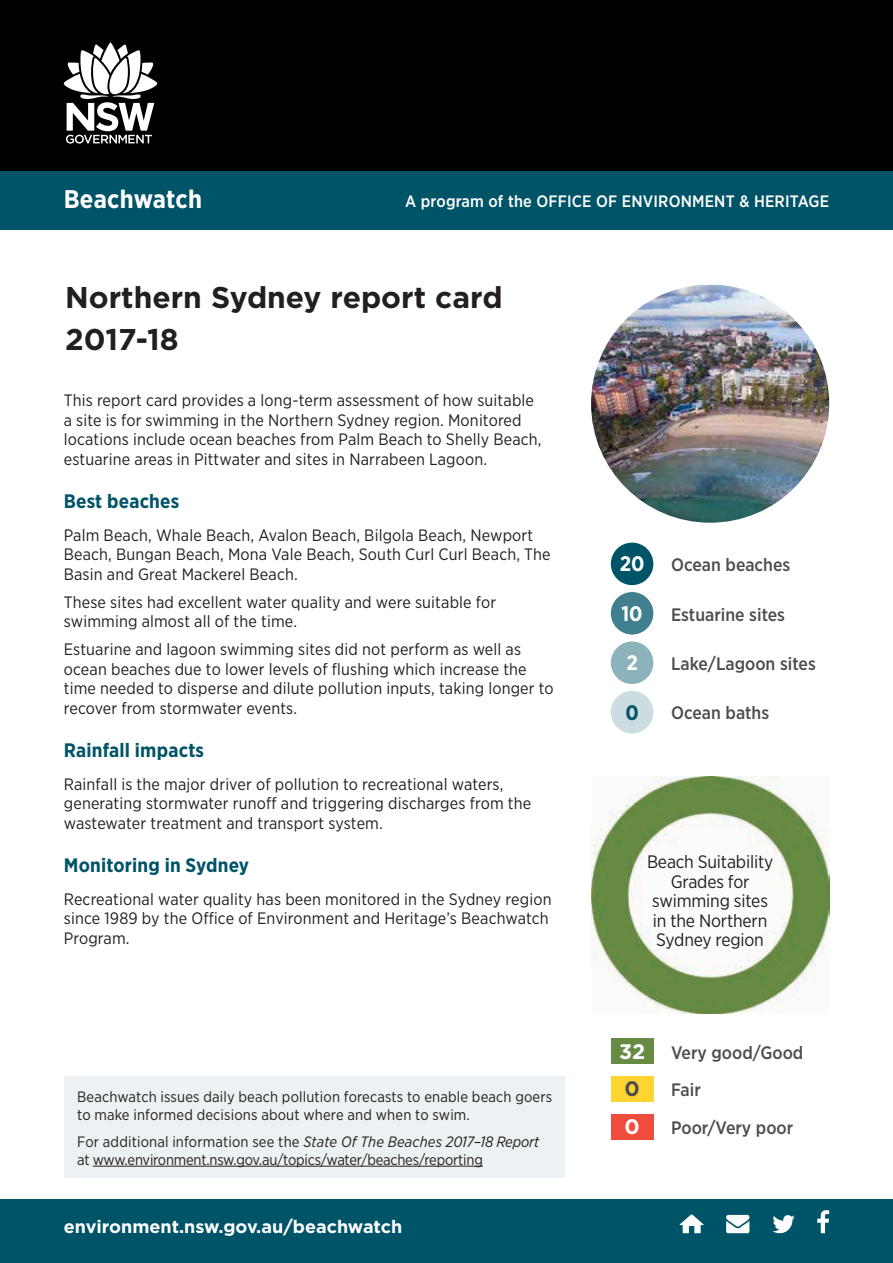
<style>
.page{position:relative;width:893px;height:1263px;background:#fff}
.page>*{position:absolute;margin:0;border:0;box-sizing:border-box;transform-origin:0 0}
._04_Heading_1{font:700 30px "Gotham";color:#231f20}
.t1{font:700 25.5px "Gotham Narrow";letter-spacing:.01em;color:#fff}
.t2{font:700 21px "Gotham Narrow";color:#fff}
.t3{font:700 21px "Gotham";color:#fff}
.t4{font:700 21px "Gotham Narrow";color:#005468}
.t5{font:700 21px "Gotham";color:#4d4d4f}
._06_Heading_3{font:700 19.5px "Gotham Narrow";letter-spacing:.01em;color:#005468}
.t6{font:500 18px "Gotham Narrow";color:#4d4d4f}
.t7{font:18px/19.5px "Gotham Narrow";letter-spacing:-.01em;color:#231f20;text-align:center}
.t8{font:700 18px "Gotham";color:#fff}
._08_Body_copy{font:16.5px/19.5px "Gotham Narrow";letter-spacing:.01em;color:#231f20}
.t9{font:500 16.5px "Gotham Narrow";letter-spacing:.01em;color:#fff}
.t10{font:15px/18px "Gotham Narrow";letter-spacing:-.015em;color:#231f20}
.t11{font:15px/18px "Gotham Narrow";letter-spacing:.01em;color:#231f20}
.s1{font-style:italic}
</style>
<div class="page">
<div style="left:0;top:1199px;width:893px;height:64px;background:#005468"></div>
<div style="left:0;top:0;width:893px;height:171px;background:#000"></div>
<svg style="left:64px;top:43px;width:93px;height:101px"></svg>
<div style="left:0;top:171px;width:893px;height:59px;background:#005468"></div>
<div style="left:64px;top:1077px;width:501px;height:101px;background:#ecf2f4"></div>
<hr style="left:93px;top:1166px;width:390px;height:1px;background:#231f20">
<svg style="left:680px;top:1214px;width:24px;height:19px"></svg>
<svg style="left:726px;top:1215px;width:23px;height:18px"></svg>
<svg style="left:772px;top:1215px;width:23px;height:18px"></svg>
<svg style="left:817px;top:1210px;width:12px;height:23px"></svg>
<img style="left:591px;top:776px;width:238px;height:238px">
<div style="left:611px;top:1114px;width:42px;height:25px;background:#f04c3e"></div>
<div style="left:611px;top:1076px;width:42px;height:26px;background:#ffd431"></div>
<div style="left:611px;top:1039px;width:42px;height:25px;background:#668b43"></div>
<div style="left:611px;top:543px;width:42px;height:42px;background:#005468;border-radius:50%"></div>
<div style="left:611px;top:592px;width:42px;height:42px;background:#407f8e;border-radius:50%"></div>
<div style="left:611px;top:641px;width:42px;height:43px;background:#8cb2bb;border-radius:50%"></div>
<div style="left:611px;top:691px;width:42px;height:42px;background:#ccdde1;border-radius:50%"></div>
<img style="left:591px;top:285px;width:238px;height:238px;border-radius:117px">
<h2 class="t1" style="left:64px;top:182px;width:140px">Beachwatch</h2>
<p class="t9" style="left:405px;top:191px;width:425px">A program of the OFFICE OF ENVIRONMENT &amp; HERITAGE</p>
<p class="_04_Heading_1" style="left:65px;top:278px;width:439px">Northern Sydney report card</p>
<p class="_04_Heading_1" style="left:65px;top:319px;width:115px">2017-18</p>
<p class="_08_Body_copy" style="left:64px;top:390px;width:479px">This report card provides a long-term assessment of how suitable a site is for swimming in the Northern Sydney region. Monitored locations include ocean beaches from Palm Beach to Shelly Beach, estuarine areas in Pittwater and sites in Narrabeen Lagoon.</p>
<p class="_06_Heading_3" style="left:64px;top:489px;width:117px">Best beaches</p>
<p class="_08_Body_copy" style="left:64px;top:525px;width:488px">Palm Beach, Whale Beach, Avalon Beach, Bilgola Beach, Newport<br>Beach, Bungan Beach, Mona Vale Beach, South Curl Curl Beach, The<br>Basin and Great Mackerel Beach.</p>
<p class="_08_Body_copy" style="left:64px;top:592px;width:434px">These sites had excellent water quality and were suitable for swimming almost all of the time.</p>
<p class="_08_Body_copy" style="left:64px;top:639px;width:491px">Estuarine and lagoon swimming sites did not perform as well as ocean beaches due to lower levels of flushing which increase the time needed to disperse and dilute pollution inputs, taking longer to recover from stormwater events.</p>
<p class="_06_Heading_3" style="left:64px;top:738px;width:142px">Rainfall impacts</p>
<p class="_08_Body_copy" style="left:64px;top:774px;width:469px">Rainfall is the major driver of pollution to recreational waters, generating stormwater runoff and triggering discharges from the wastewater treatment and transport system.</p>
<p class="_06_Heading_3" style="left:64px;top:853px;width:187px">Monitoring in Sydney</p>
<p class="_08_Body_copy" style="left:64px;top:889px;width:489px">Recreational water quality has been monitored in the Sydney region since 1989 by the Office of Environment and Heritage’s Beachwatch<br>Program.</p>
<p class="t11" style="left:77px;top:1087px;width:476px">Beachwatch issues daily beach pollution forecasts to enable beach goers to make informed decisions about where and when to swim.</p>
<p class="t10" style="left:77px;top:1132px;width:463px">For additional information see the <span class="s1">State Of The Beaches 2017–18 Report </span>at www.environment.nsw.gov.au/topics/water/beaches/reporting</p>
<p class="t8" style="left:64px;top:1215px;width:340px">environment.nsw.gov.au/beachwatch</p>
<p class="t2" style="left:620px;top:550px;width:26px">20</p>
<p class="t2" style="left:621px;top:600px;width:23px">10</p>
<p class="t2" style="left:626px;top:649px;width:13px">2</p>
<p class="t4" style="left:625px;top:699px;width:15px">0</p>
<p class="t6" style="left:671px;top:553px;width:121px">Ocean beaches</p>
<p class="t6" style="left:671px;top:603px;width:115px">Estuarine sites</p>
<p class="t6" style="left:671px;top:652px;width:146px">Lake/Lagoon sites</p>
<p class="t6" style="left:671px;top:702px;width:100px">Ocean baths</p>
<p class="t7" style="left:647px;top:852px;width:128px">Beach Suitability<br>Grades for swimming sites in the Northern<br>Sydney region</p>
<p class="t3" style="left:619px;top:1037px;width:28px">32</p>
<p class="t6" style="left:671px;top:1041px;width:134px">Very good/Good</p>
<p class="t5" style="left:624px;top:1075px;width:17px">0</p>
<p class="t3" style="left:624px;top:1113px;width:17px">0</p>
<p class="t6" style="left:671px;top:1078px;width:31px">Fair</p>
<p class="t6" style="left:671px;top:1116px;width:124px">Poor/Very poor</p>
</div>
